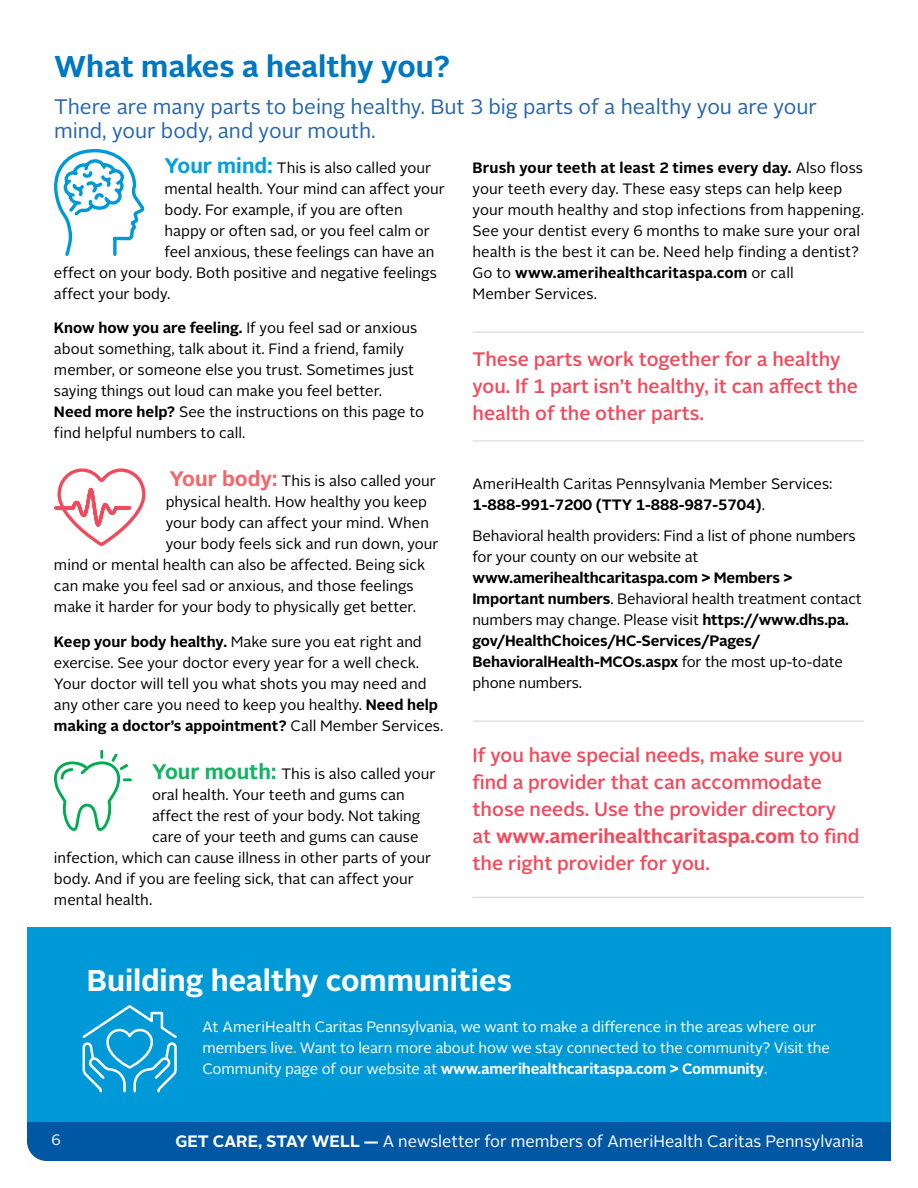
<style>
.page{position:relative;width:918px;height:1188px;background:#fff}
.page>*{position:absolute;margin:0;border:0;box-sizing:border-box;transform-origin:0 0}
.Header_Spanned{font:700 30px "Alright Sans";color:#fff}
.Header_Spanned-2{font:700 30px "Alright Sans";color:#0077c1}
.Subheader_or_lead_in{font:21px/24px "Alright Sans";color:#2565ac}
.Call-out{font:500 19.5px/27px "Alright Sans";color:#f04b5d}
.t1{font:16.5px "Alright Sans";color:#fff}
.body_copy{font:15px/21px "Alright Sans";color:#000}
.Header_Spanned-3{font:15px/21px "Alright Sans";letter-spacing:-.01em;color:#fff}
.s1{font-weight:700;font-size:21px;color:#00a1dc}
.s2{font-weight:700}
.s3{font-weight:700;font-size:21px;color:#f1676c}
.s4{font-weight:700;font-size:21px;color:#14b362}
</style>
<div class="page">
<div style="left:27px;top:1122px;width:864px;height:39px;background:#0058a4"></div>
<svg style="left:54px;top:149px;width:91px;height:107px"></svg>
<svg style="left:54px;top:468px;width:92px;height:78px"></svg>
<svg style="left:54px;top:750px;width:78px;height:81px"></svg>
<hr style="left:472px;top:332px;width:392px;height:1px;background:#d1d3d4">
<hr style="left:472px;top:441px;width:392px;height:1px;background:#d1d3d4">
<hr style="left:472px;top:721px;width:392px;height:1px;background:#d1d3d4">
<hr style="left:472px;top:897px;width:392px;height:1px;background:#d1d3d4">
<div style="left:27px;top:927px;width:864px;height:195px;background:#0099d8"></div>
<svg style="left:82px;top:1005px;width:95px;height:88px"></svg>
<p class="Header_Spanned-2" style="left:54px;top:45px;width:398px">What makes a healthy you?</p>
<p class="Subheader_or_lead_in" style="left:54px;top:95px;width:765px">There are many parts to being healthy. But 3 big parts of a healthy you are your mind, your body, and your mouth.</p>
<p class="body_copy" style="left:165px;top:157px;width:268px"><span class="s1">Your mind:</span> This is also called your</p>
<p class="body_copy" style="left:165px;top:178px;width:282px">mental health. Your mind can affect your</p>
<p class="body_copy" style="left:165px;top:199px;width:240px">body. For example, if you are often</p>
<p class="body_copy" style="left:165px;top:220px;width:267px">happy or often sad, or you feel calm or</p>
<p class="body_copy" style="left:165px;top:241px;width:271px">feel anxious, these feelings can have an</p>
<p class="body_copy" style="left:54px;top:262px;width:384px">effect on your body. Both positive and negative feelings</p>
<p class="body_copy" style="left:54px;top:283px;width:118px">affect your body.</p>
<p class="body_copy" style="left:54px;top:318px;width:372px"><span class="s2">Know how you are feeling.</span> If you feel sad or anxious about something, talk about it. Find a friend, family member, or someone else you trust. Sometimes just saying things out loud can make you feel better.<br><span class="s2">Need more help?</span> See the instructions on this page to find helpful numbers to call.</p>
<p class="body_copy" style="left:169px;top:471px;width:268px"><span class="s3">Your body:</span> This is also called your</p>
<p class="body_copy" style="left:166px;top:492px;width:263px">physical health. How healthy you keep</p>
<p class="body_copy" style="left:166px;top:513px;width:265px">your body can affect your mind. When</p>
<p class="body_copy" style="left:166px;top:534px;width:274px">your body feels sick and run down, your</p>
<p class="body_copy" style="left:54px;top:555px;width:373px">mind or mental health can also be affected. Being sick</p>
<p class="body_copy" style="left:54px;top:576px;width:361px">can make you feel sad or anxious, and those feelings</p>
<p class="body_copy" style="left:54px;top:597px;width:364px">make it harder for your body to physically get better.</p>
<p class="body_copy" style="left:54px;top:631px;width:391px"><span class="s2">Keep your body healthy.</span> Make sure you eat right and exercise. See your doctor every year for a well check.<br>Your doctor will tell you what shots you may need and any other care you need to keep you healthy. <span class="s2">Need help making a doctor’s appointment?</span> Call Member Services.</p>
<p class="body_copy" style="left:152px;top:763px;width:285px"><span class="s4">Your mouth:</span> This is also called your</p>
<p class="body_copy" style="left:152px;top:784px;width:254px">oral health. Your teeth and gums can</p>
<p class="body_copy" style="left:152px;top:805px;width:270px">affect the rest of your body. Not taking</p>
<p class="body_copy" style="left:152px;top:826px;width:268px">care of your teeth and gums can cause</p>
<p class="body_copy" style="left:54px;top:847px;width:379px">infection, which can cause illness in other parts of your</p>
<p class="body_copy" style="left:54px;top:868px;width:361px">body. And if you are feeling sick, that can affect your</p>
<p class="body_copy" style="left:54px;top:889px;width:100px">mental health.</p>
<p class="body_copy" style="left:472px;top:157px;width:393px"><span class="s2">Brush your teeth at least 2 times every day.</span> Also floss your teeth every day. These easy steps can help keep your mouth healthy and stop infections from happening.<br>See your dentist every 6 months to make sure your oral health is the best it can be. Need help finding a dentist?<br>Go to <span class="s2">www.amerihealthcaritaspa.com</span> or call<br>Member Services.</p>
<p class="Call-out" style="left:472px;top:346px;width:387px">These parts work together for a healthy you. If 1 part isn’t healthy, it can affect the health of the other parts.</p>
<p class="body_copy" style="left:472px;top:473px;width:361px">AmeriHealth Caritas Pennsylvania Member Services:<br><span class="s2">1-888-991-7200 (TTY 1-888-987-5704)</span>.</p>
<p class="body_copy" style="left:472px;top:525px;width:391px">Behavioral health providers: Find a list of phone numbers for your county on our website at <span class="s2">www.amerihealthcaritaspa.com &gt; Members &gt; Important numbers</span>. Behavioral health treatment contact numbers may change. Please visit <span class="s2">https://www.dhs.pa. gov/HealthChoices/HC-Services/Pages/ BehavioralHealth-MCOs.aspx</span> for the most up-to-date phone numbers.</p>
<p class="Call-out" style="left:472px;top:742px;width:389px">If you have special needs, make sure you find a provider that can accommodate those needs. Use the provider directory at <span class="s2">www.amerihealthcaritaspa.com</span> to find the right provider for you.</p>
<p class="Header_Spanned" style="left:87px;top:959px;width:427px">Building healthy communities</p>
<p class="Header_Spanned-3" style="left:203px;top:1017px;width:629px">At AmeriHealth Caritas Pennsylvania, we want to make a difference in the areas where our members live. Want to learn more about how we stay connected to the community? Visit the<br>Community page of our website at <span class="s2">www.amerihealthcaritaspa.com &gt; Community</span>.</p>
<p class="Header_Spanned-3" style="left:52px;top:1130px;width:11px">6</p>
<p class="t1" style="left:175px;top:1130px;width:690px"><span class="s2">GET CARE, STAY WELL —</span> A newsletter for members of AmeriHealth Caritas Pennsylvania</p>
</div>
